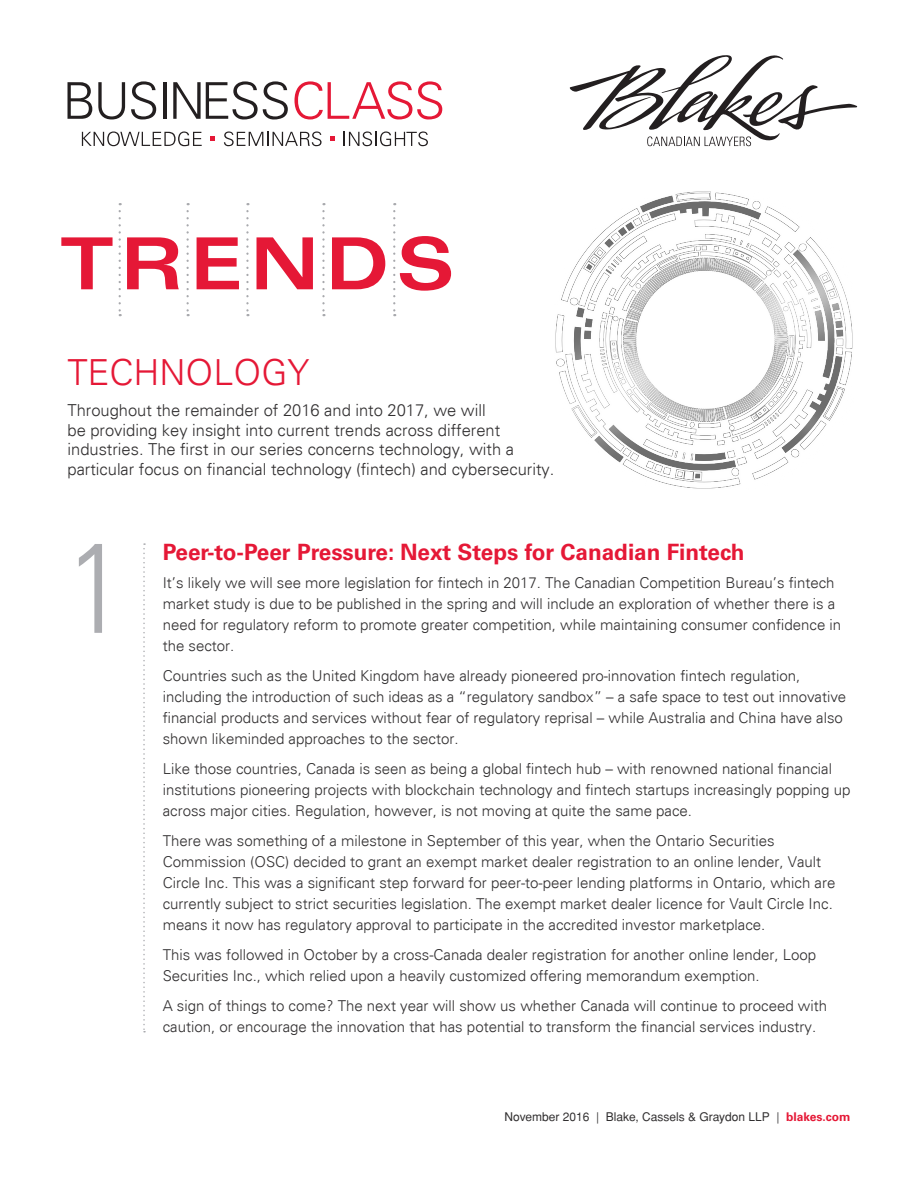
<style>
.page{position:relative;width:918px;height:1188px;background:#fff}
.page>*{position:absolute;margin:0;border:0;box-sizing:border-box;transform-origin:0 0}
.t1{font:300 condensed 127.5px "Univers";color:#acadb1}
.t2{font:300 36px "Univers";color:#e51836}
.t3{font:700 22.5px "Univers";color:#e51836}
.t4{font:300 16.5px/19.8px "Univers";color:#312f30}
.t5{font:300 15px/21px "Univers";color:#312f30}
.t6{font:12px "Helvetica";color:#312f30}
.s1{font-family:"Univers";font-weight:700;color:#e51836}
</style>
<div class="page">
<svg style="left:569px;top:55px;width:289px;height:91px"></svg>
<svg style="left:68px;top:82px;width:24px;height:37px"></svg>
<svg style="left:98px;top:82px;width:27px;height:37px"></svg>
<svg style="left:131px;top:81px;width:25px;height:38px"></svg>
<hr style="left:163px;top:82px;width:3px;height:37px;background:#231f20">
<svg style="left:173px;top:81px;width:115px;height:38px"></svg>
<svg style="left:294px;top:81px;width:148px;height:38px"></svg>
<svg style="left:82px;top:131px;width:120px;height:15px"></svg>
<svg style="left:224px;top:131px;width:98px;height:15px"></svg>
<svg style="left:344px;top:131px;width:84px;height:15px"></svg>
<svg style="left:211px;top:137px;width:4px;height:4px"></svg>
<svg style="left:330px;top:137px;width:5px;height:4px"></svg>
<svg style="left:143px;top:543px;width:2px;height:489px"></svg>
<svg style="left:61px;top:211px;width:390px;height:105px"></svg>
<img style="left:555px;top:191px;width:298px;height:298px">
<h2 class="t2" style="left:68px;top:350px;width:244px">TECHNOLOGY</h2>
<p class="t4" style="left:68px;top:400px;width:488px">Throughout the remainder of 2016 and into 2017, we will<br>be providing key insight into current trends across different industries. The first in our series concerns technology, with a particular focus on financial technology (fintech) and cybersecurity.</p>
<h1 class="t1" style="left:68px;top:511px;width:58px">1</h1>
<h3 class="t3" style="left:163px;top:539px;width:583px">Peer-to-Peer Pressure: Next Steps for Canadian Fintech</h3>
<p class="t5" style="left:163px;top:572px;width:680px">It’s likely we will see more legislation for fintech in 2017. The Canadian Competition Bureau’s fintech market study is due to be published in the spring and will include an exploration of whether there is a need for regulatory reform to promote greater competition, while maintaining consumer confidence in the sector.</p>
<p class="t5" style="left:163px;top:665px;width:685px">Countries such as the United Kingdom have already pioneered pro-innovation fintech regulation, including the introduction of such ideas as a “regulatory sandbox” – a safe space to test out innovative financial products and services without fear of regulatory reprisal – while Australia and China have also shown likeminded approaches to the sector.</p>
<p class="t5" style="left:163px;top:758px;width:689px">Like those countries, Canada is seen as being a global fintech hub – with renowned national financial institutions pioneering projects with blockchain technology and fintech startups increasingly popping up across major cities. Regulation, however, is not moving at quite the same pace.</p>
<p class="t5" style="left:163px;top:830px;width:674px">There was something of a milestone in September of this year, when the Ontario Securities Commission (OSC) decided to grant an exempt market dealer registration to an online lender, Vault Circle Inc. This was a significant step forward for peer-to-peer lending platforms in Ontario, which are currently subject to strict securities legislation. The exempt market dealer licence for Vault Circle Inc. means it now has regulatory approval to participate in the accredited investor marketplace.</p>
<p class="t5" style="left:163px;top:944px;width:655px">This was followed in October by a cross-Canada dealer registration for another online lender, Loop<br>Securities Inc., which relied upon a heavily customized offering memorandum exemption.</p>
<p class="t5" style="left:163px;top:995px;width:666px">A sign of things to come? The next year will show us whether Canada will continue to proceed with caution, or encourage the innovation that has potential to transform the financial services industry.</p>
<p class="t6" style="left:505px;top:1109px;width:347px">November 2016 | Blake, Cassels &amp; Graydon LLP | <span class="s1">blakes.com</span></p>
</div>
